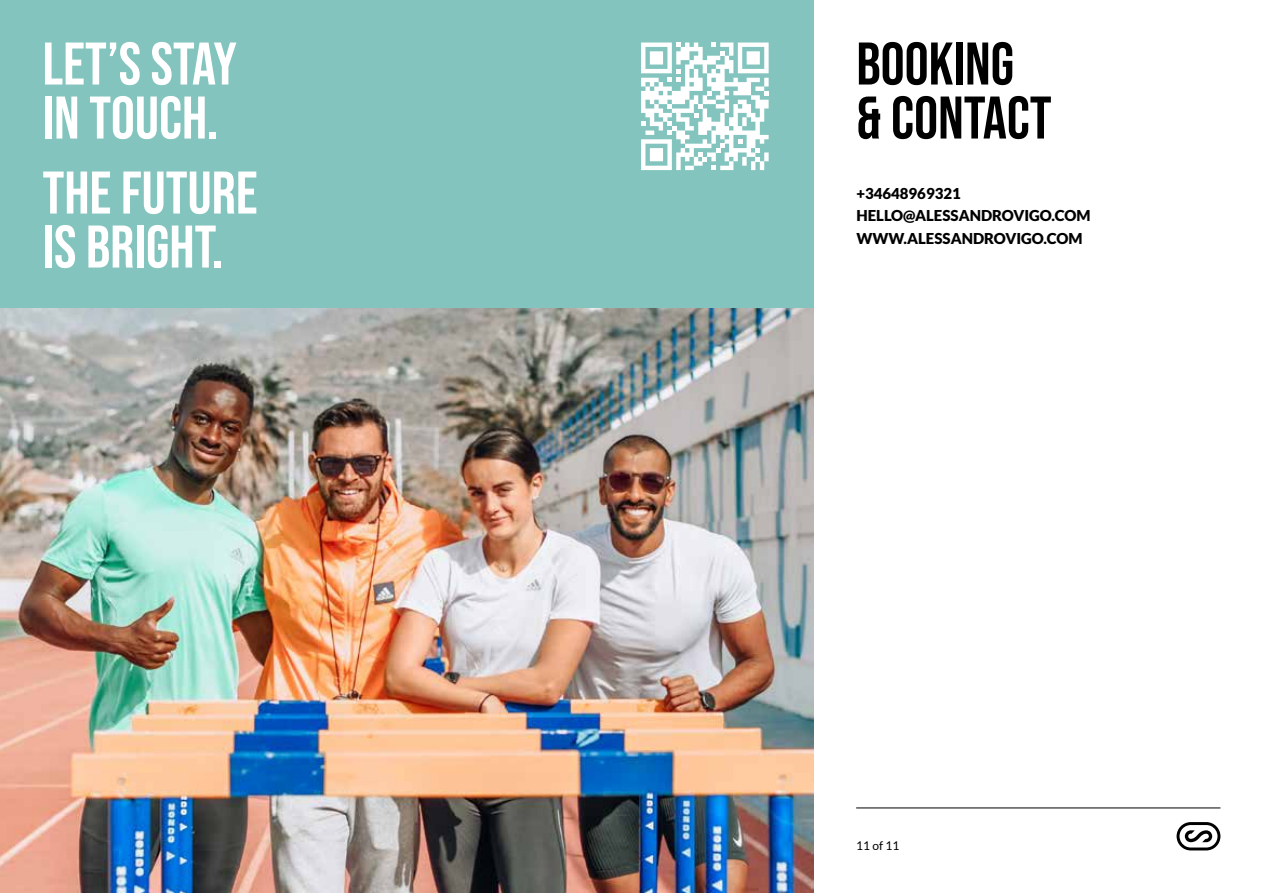
<style>
.page{position:relative;width:1263px;height:893px;background:#fff}
.page>*{position:absolute;margin:0;border:0;box-sizing:border-box;transform-origin:0 0}
.t1{font:60px/54px "Bebas Neue";color:#fff}
.t2{font:60px/54px "Bebas Neue";color:#000}
.t3{font:900 15px/22.5px "Lato";color:#000}
.t4{font:12px "Lato";color:#000}
</style>
<div class="page">
<hr style="left:856px;top:807px;width:364px;height:1px;background:#000">
<svg style="left:1176px;top:822px;width:44px;height:28px"></svg>
<div style="left:0;top:0;width:814px;height:893px;background:#83c5be"></div>
<img style="left:0;top:308px;width:814px;height:585px">
<svg style="left:641px;top:43px;width:128px;height:127px"></svg>
<h1 class="t1" style="left:43px;top:36px;width:196px">LET’S STAY<br>IN TOUCH.</h1>
<h1 class="t1" style="left:43px;top:165px;width:217px">THE FUTURE<br>IS BRIGHT.</h1>
<h1 class="t2" style="left:856px;top:36px;width:197px">BOOKING &amp; CONTACT</h1>
<p class="t3" style="left:856px;top:181px;width:236px">+34648969321<br>HELLO@ALESSANDROVIGO.COM<br>WWW.ALESSANDROVIGO.COM</p>
<p class="t4" style="left:856px;top:839px;width:45px">11 of 11</p>
</div>
